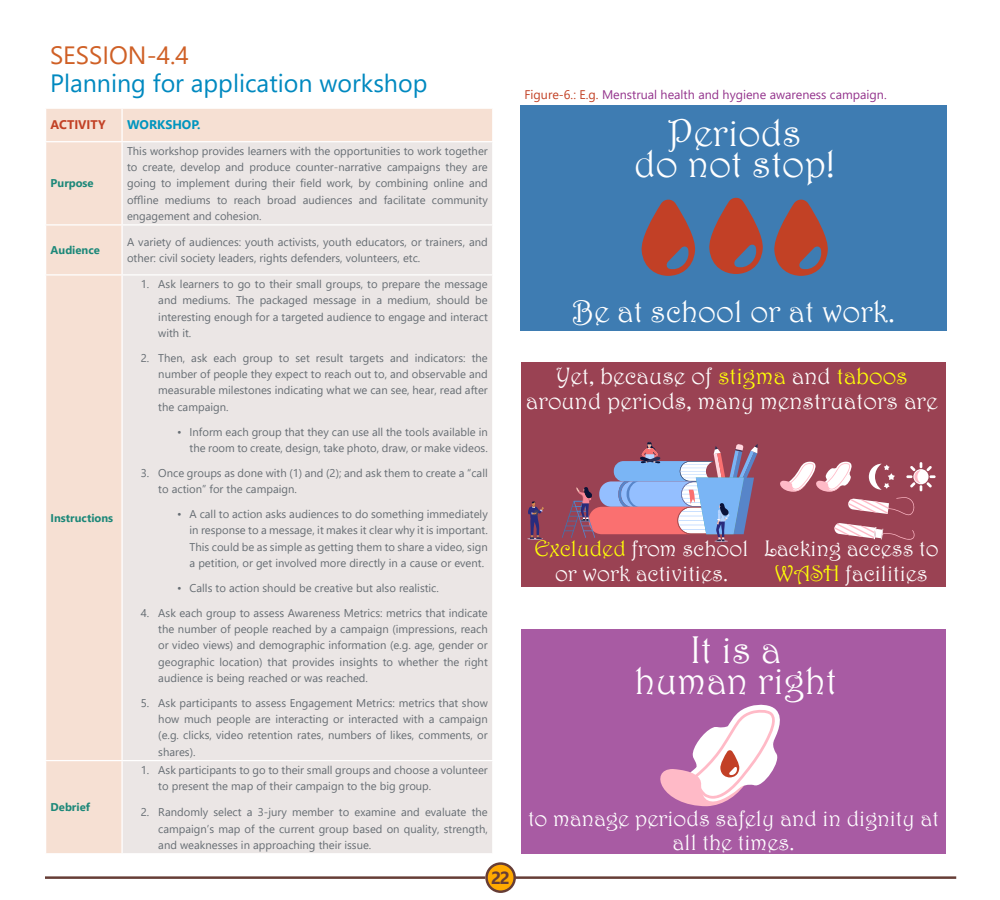
<style>
.page{position:relative;width:1000px;height:900px;background:#fff}
.page>*{position:absolute;margin:0;border:0;box-sizing:border-box;transform-origin:0 0}
.Paragraph_body{font:38.75px "Harrington";color:#fff}
.Paragraph_body-2{font:31.25px "Harrington";color:#fff}
.Paragraph_headings{font:25px "Segoe UI";color:#0089c0}
.Paragraph_headings-2{font:25px "Segoe UI";color:#cf6026}
.Paragraph_body-3{font:23.75px/25px "Harrington";color:#fff;text-align:center}
.Paragraph_body-4{font:22.5px/25px "Harrington";color:#fff;text-align:center}
.t1{font:700 17.5px "Segoe UI";color:#663d36}
.Paragraph_body-5{font:12.5px "Segoe UI";color:#94348d}
.Paragraph_body-6{font:700 12.5px "Segoe UI";color:#0095bf}
.Paragraph_body-7{font:700 12.5px "Segoe UI";color:#c24125}
.Paragraph_box{font:11.25px/16.2px "Segoe UI";color:#666d73;text-align:justify}
.Paragraph_box-2{font:700 11.25px "Segoe UI";color:#1d8879}
.s1{color:#c24125}
.s2{color:#feff07}
</style>
<div class="page">
<div style="left:487px;top:864px;width:28px;height:28px;background:#ffa900;border-radius:50%"></div>
<div style="left:485px;top:862px;width:31px;height:31px;border:2px solid #663d36;border-radius:50%"></div>
<hr style="left:45px;top:876px;width:440px;height:3px;background:#663d36">
<hr style="left:515px;top:876px;width:441px;height:3px;background:#663d36">
<div style="left:46px;top:109px;width:446px;height:744px;background:#f6e0d3"></div>
<div style="left:123px;top:142px;width:369px;height:711px;background:#ebe6e5"></div>
<hr style="left:121px;top:109px;width:2px;height:32px;background:#fff">
<hr style="left:45px;top:141px;width:77px;height:1px;background:#fff">
<hr style="left:122px;top:141px;width:371px;height:1px;background:#fff">
<hr style="left:121px;top:142px;width:2px;height:82px;background:#fff">
<hr style="left:45px;top:224px;width:77px;height:2px;background:#fff">
<hr style="left:122px;top:224px;width:371px;height:2px;background:#fff">
<hr style="left:121px;top:226px;width:2px;height:48px;background:#fff">
<hr style="left:45px;top:274px;width:77px;height:2px;background:#fff">
<hr style="left:122px;top:274px;width:371px;height:2px;background:#fff">
<hr style="left:121px;top:276px;width:2px;height:484px;background:#fff">
<hr style="left:45px;top:760px;width:77px;height:1px;background:#fff">
<hr style="left:122px;top:760px;width:371px;height:1px;background:#fff">
<hr style="left:121px;top:761px;width:2px;height:92px;background:#fff">
<div style="left:520px;top:106px;width:427px;height:225px;background:#3e7cb2"></div>
<div style="left:521px;top:362px;width:425px;height:225px;background:#9a4253"></div>
<div style="left:521px;top:629px;width:425px;height:225px;background:#a85ba3"></div>
<svg style="left:709px;top:197px;width:54px;height:77px"></svg>
<svg style="left:774px;top:199px;width:54px;height:77px"></svg>
<svg style="left:641px;top:199px;width:55px;height:77px"></svg>
<svg style="left:527px;top:501px;width:17px;height:39px"></svg>
<svg style="left:562px;top:442px;width:196px;height:100px"></svg>
<svg style="left:660px;top:704px;width:120px;height:103px"></svg>
<svg style="left:780px;top:461px;width:156px;height:55px"></svg>
<svg style="left:834px;top:523px;width:81px;height:17px"></svg>
<p class="Paragraph_headings-2" style="left:50px;top:32px;width:141px">SESSION-4.4</p>
<p class="Paragraph_headings" style="left:50px;top:59px;width:379px">Planning for application workshop</p>
<p class="Paragraph_body-7" style="left:51px;top:113px;width:57px">ACTIVITY</p>
<p class="Paragraph_body-6" style="left:127px;top:113px;width:75px">WORKSHOP.</p>
<p class="Paragraph_box-2" style="left:51px;top:173px;width:45px">Purpose</p>
<p class="Paragraph_box" style="left:127px;top:142px;width:362px">This workshop provides learners with the opportunities to work together to create, develop and produce counter-narrative campaigns they are going to implement during their field work, by combining online and offline mediums to reach broad audiences and facilitate community engagement and cohesion.</p>
<p class="Paragraph_box-2" style="left:51px;top:239px;width:51px">Audience</p>
<p class="Paragraph_box" style="left:127px;top:233px;width:362px">A variety of audiences: youth activists, youth educators, or trainers, and other: civil society leaders, rights defenders, volunteers, etc.</p>
<p class="Paragraph_box-2" style="left:51px;top:507px;width:64px">Instructions</p>
<p class="Paragraph_box-2" style="left:51px;top:797px;width:41px">Debrief</p>
<p class="Paragraph_box" style="left:158px;top:275px;width:331px;text-indent:-18px">1. Ask learners to go to their small groups, to prepare the message and mediums. The packaged message in a medium, should be interesting enough for a targeted audience to engage and interact with it.</p>
<p class="Paragraph_box" style="left:158px;top:349px;width:331px;text-indent:-18px">2. Then, ask each group to set result targets and indicators: the number of people they expect to reach out to, and observable and measurable milestones indicating what we can see, hear, read after the campaign.</p>
<p class="Paragraph_box" style="left:177px;top:422px;width:312px;text-align:right">• Inform each group that they can use all the tools available in the room to create, design, take photo, draw, or make videos.</p>
<p class="Paragraph_box" style="left:158px;top:464px;width:331px;text-indent:-18px">3. Once groups as done with (1) and (2); and ask them to create a “call to action” for the campaign.</p>
<p class="Paragraph_box" style="left:190px;top:505px;width:300px;text-indent:-12px">• A call to action asks audiences to do something immediately in response to a message, it makes it clear why it is important.<br>This could be as simple as getting them to share a video, sign a petition, or get involved more directly in a cause or event.</p>
<p class="Paragraph_box" style="left:177px;top:579px;width:263px">• Calls to action should be creative but also realistic.</p>
<p class="Paragraph_box" style="left:158px;top:604px;width:331px;text-indent:-18px">4. Ask each group to assess Awareness Metrics: metrics that indicate the number of people reached by a campaign (impressions, reach or video views) and demographic information (e.g. age, gender or geographic location) that provides insights to whether the right audience is being reached or was reached.</p>
<p class="Paragraph_box" style="left:158px;top:694px;width:331px;text-indent:-18px">5. Ask participants to assess Engagement Metrics: metrics that show how much people are interacting or interacted with a campaign (e.g. clicks, video retention rates, numbers of likes, comments, or shares).</p>
<p class="Paragraph_box" style="left:158px;top:761px;width:331px;text-indent:-18px">1. Ask participants to go to their small groups and choose a volunteer to present the map of their campaign to the big group.</p>
<p class="Paragraph_box" style="left:158px;top:803px;width:331px;text-indent:-18px">2. Randomly select a 3-jury member to examine and evaluate the campaign’s map of the current group based on quality, strength, and weaknesses in approaching their issue.</p>
<h3 class="t1" style="left:491px;top:861px;width:20px">22</h3>
<p class="Paragraph_body-5" style="left:524px;top:83px;width:364px"><span class="s1">Figure-6.: E.g.</span> Menstrual health and hygiene awareness campaign.</p>
<p class="Paragraph_body" style="left:668px;top:109px;width:135px">Periods</p>
<p class="Paragraph_body" style="left:634px;top:141px;width:202px">do not stop!</p>
<p class="Paragraph_body-2" style="left:572px;top:293px;width:324px">Be at school or at work.</p>
<p class="Paragraph_body-3" style="left:526px;top:363px;width:413px">Yet, because of <span class="s2">stigma</span> and <span class="s2">taboos </span>around periods, many menstruators are</p>
<p class="Paragraph_body-4" style="left:535px;top:536px;width:216px"><span class="s2">Excluded</span> from school or work activities.</p>
<p class="Paragraph_body-4" style="left:764px;top:536px;width:176px">Lacking access to<br><span class="s2">WASH</span> facilities</p>
<p class="Paragraph_body" style="left:690px;top:626px;width:92px">It is a</p>
<p class="Paragraph_body" style="left:635px;top:657px;width:204px">human right</p>
<p class="Paragraph_body-4" style="left:528px;top:806px;width:412px;line-height:23.8px">to manage periods safely and in dignity at all the times.</p>
</div>
